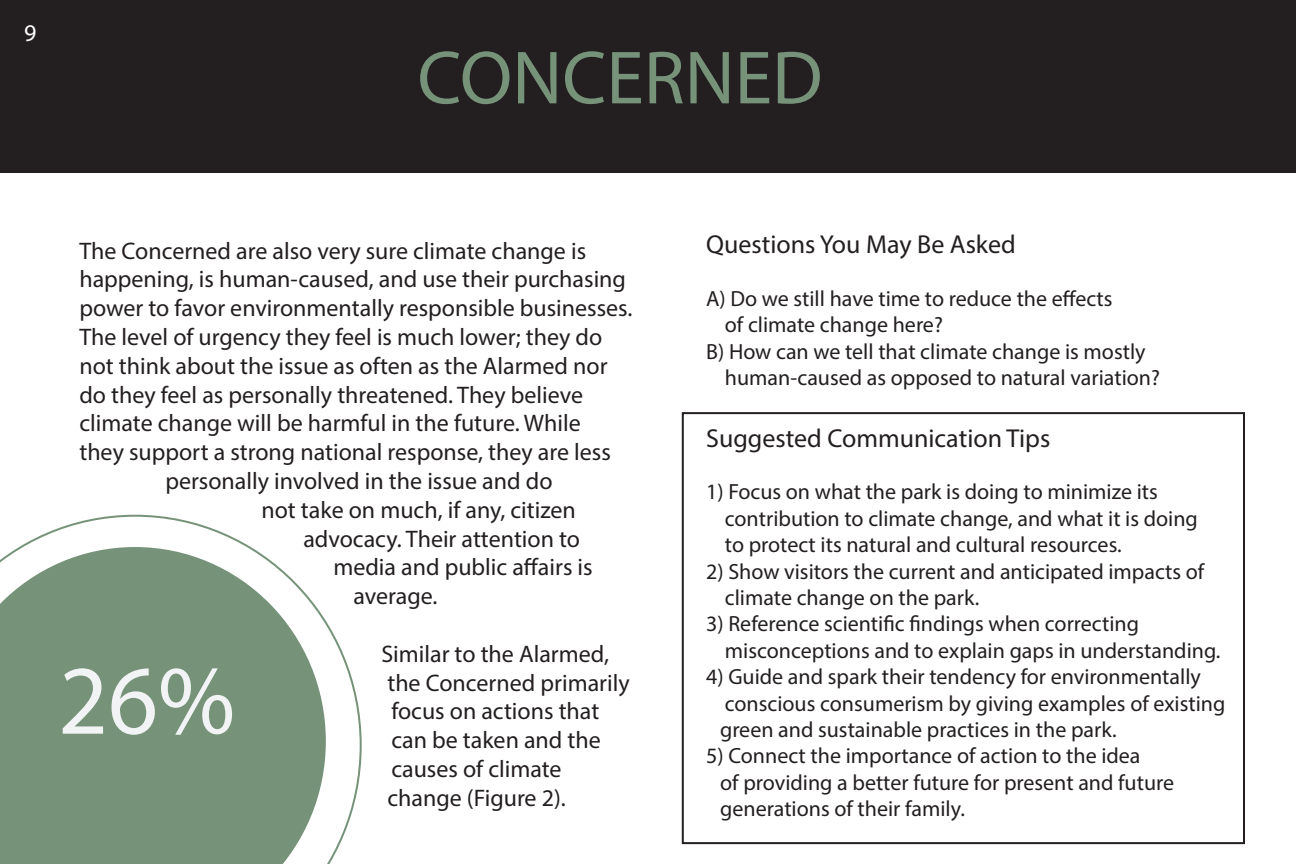
<style>
.page{position:relative;width:1296px;height:864px;background:#fff}
.page>*{position:absolute;margin:0;border:0;box-sizing:border-box;transform-origin:0 0}
.t1{font:98.8px "Myriad Pro";color:#f2f3f4}
.t2{font:76px "Myriad Pro";color:#76937a}
.t3{font:26px "Myriad Pro";color:#231f20}
.t4{font:24px/28.8px "Myriad Pro";color:#231f20}
.t5{font:24px "Myriad Pro";color:#fff}
.t6{font:22px "Myriad Pro";color:#231f20}
</style>
<div class="page">
<div style="left:0;top:0;width:1296px;height:173px;background:#231f20"></div>
<div style="left:682px;top:412px;width:563px;height:432px;border:2px solid #231f20"></div>
<svg style="left:19px;top:515px;width:343px;height:349px"></svg>
<svg style="left:0;top:547px;width:326px;height:317px;background:#869f89"></svg>
<p class="t5" style="left:24px;top:18px;width:14px">9</p>
<p class="t2" style="left:417px;top:31px;width:407px">CONCERNED</p>
<p class="t4" style="left:79px;top:236px;width:508px">The Concerned are also very sure climate change is</p>
<p class="t4" style="left:79px;top:265px;width:548px">happening, is human-caused, and use their purchasing</p>
<p class="t4" style="left:79px;top:293px;width:555px">power to favor environmentally responsible businesses.</p>
<p class="t4" style="left:79px;top:322px;width:524px">The level of urgency they feel is much lower; they do</p>
<p class="t4" style="left:79px;top:351px;width:530px">not think about the issue as often as the Alarmed nor</p>
<p class="t4" style="left:79px;top:380px;width:505px">do they feel as personally threatened. They believe</p>
<p class="t4" style="left:79px;top:409px;width:503px">climate change will be harmful in the future. While</p>
<p class="t4" style="left:79px;top:437px;width:533px">they support a strong national response, they are less</p>
<p class="t4" style="left:165px;top:466px;width:389px">personally involved in the issue and do</p>
<p class="t4" style="left:261px;top:495px;width:316px">not take on much, if any, citizen</p>
<p class="t4" style="left:303px;top:524px;width:278px">advocacy. Their attention to</p>
<p class="t4" style="left:333px;top:553px;width:261px">media and public affairs is</p>
<p class="t4" style="left:353px;top:581px;width:86px">average.</p>
<p class="t4" style="left:381px;top:639px;width:250px">Similar to the Alarmed, the Concerned primarily focus on actions that can be taken and the causes of climate change (Figure 2).</p>
<h1 class="t1" style="left:58px;top:640px;width:178px">26%</h1>
<p class="t3" style="left:706px;top:228px;width:311px">Questions You May Be Asked</p>
<p class="t6" style="left:706px;top:285px;width:408px">A) Do we still have time to reduce the effects</p>
<p class="t6" style="left:725px;top:311px;width:220px">of climate change here?</p>
<p class="t6" style="left:706px;top:338px;width:441px">B) How can we tell that climate change is mostly</p>
<p class="t6" style="left:725px;top:364px;width:437px">human-caused as opposed to natural variation?</p>
<p class="t3" style="left:706px;top:422px;width:346px">Suggested Communication Tips</p>
<p class="t6" style="left:706px;top:478px;width:453px">1) Focus on what the park is doing to minimize its</p>
<p class="t6" style="left:725px;top:505px;width:475px">contribution to climate change, and what it is doing</p>
<p class="t6" style="left:725px;top:531px;width:398px">to protect its natural and cultural resources.</p>
<p class="t6" style="left:706px;top:558px;width:500px">2) Show visitors the current and anticipated impacts of</p>
<p class="t6" style="left:725px;top:584px;width:256px">climate change on the park.</p>
<p class="t6" style="left:706px;top:610px;width:434px">3) Reference scientific findings when correcting</p>
<p class="t6" style="left:725px;top:637px;width:497px">misconceptions and to explain gaps in understanding.</p>
<p class="t6" style="left:706px;top:663px;width:496px">4) Guide and spark their tendency for environmentally</p>
<p class="t6" style="left:725px;top:690px;width:502px">conscious consumerism by giving examples of existing</p>
<p class="t6" style="left:720px;top:716px;width:398px">green and sustainable practices in the park.</p>
<p class="t6" style="left:706px;top:742px;width:436px">5) Connect the importance of action to the idea</p>
<p class="t6" style="left:720px;top:769px;width:455px">of providing a better future for present and future</p>
<p class="t6" style="left:720px;top:795px;width:246px">generations of their family.</p>
</div>
